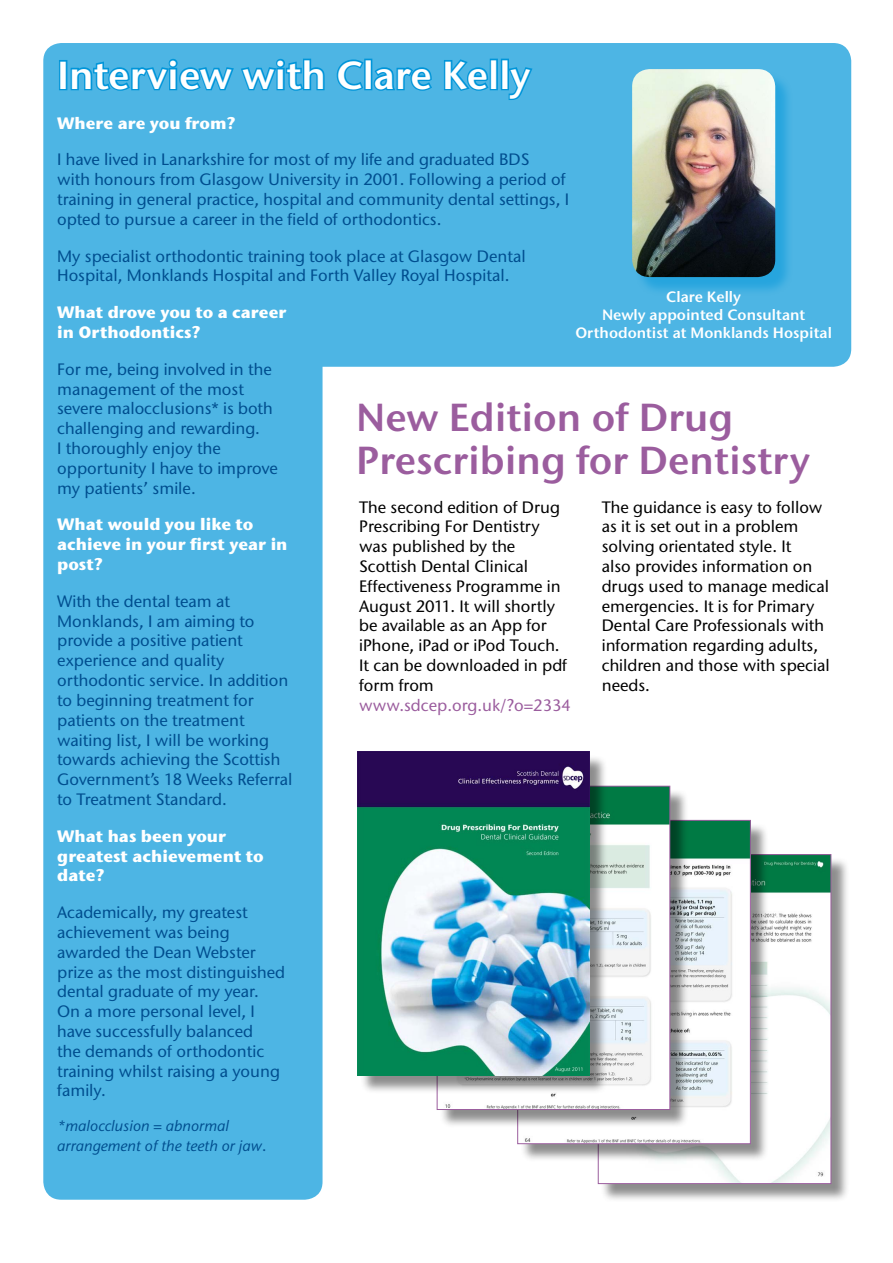
<style>
.page{position:relative;width:893px;height:1263px;background:#fff}
.page>*{position:absolute;margin:0;border:0;box-sizing:border-box;transform-origin:0 0}
.t1{font:39px/43.5px "Stone Sans ITC Semi";color:#9b5d9e}
.t2{font:39px "Stone Sans ITC Semi";color:#fff}
.t3{font:500 16.5px/19.8px "Stone Sans ITC";color:#004e8f}
.t4{font:500 16.5px/19.8px "Stone Sans ITC";color:#000}
.t5{font:700 16.5px/19.8px "Stone Sans ITC";color:#fff}
.t6{font:500 16.5px "Stone Sans ITC";color:#9b5d9e}
.t7{font:15px/18px "Stone Sans ITC Semi";color:#fff;text-align:center}
.t8{font:italic 500 15px/19.8px "Stone Sans ITC";color:#004e8f}
.s1{font-style:normal}
</style>
<div class="page">
<div style="left:255px;top:43px;width:596px;height:324px;background:#4db5e4;border-radius:18px"></div>
<div style="left:43px;top:43px;width:280px;height:1157px;background:#4db5e4;border-radius:18px"></div>
<div style="left:59px;top:60px;width:8px;height:30px;border:3px solid #0095d9"></div>
<svg style="left:70px;top:58px;width:255px;height:33px"></svg>
<svg style="left:336px;top:58px;width:30px;height:33px"></svg>
<div style="left:364px;top:59px;width:8px;height:31px;border:3px solid #0095d9"></div>
<svg style="left:372px;top:65px;width:60px;height:26px"></svg>
<svg style="left:444px;top:59px;width:46px;height:32px"></svg>
<div style="left:490px;top:59px;width:8px;height:31px;border:3px solid #0095d9"></div>
<div style="left:501px;top:59px;width:8px;height:31px;border:3px solid #0095d9"></div>
<svg style="left:506px;top:65px;width:27px;height:35px"></svg>
<div style="left:635px;top:71px;width:159px;height:225px;background:#0095d9;opacity:.5"></div>
<img style="left:632px;top:69px;width:143px;height:208px">
<div style="left:600px;top:857px;width:250px;height:345px;background:#000;opacity:.45"></div>
<img style="left:600px;top:856px;width:229px;height:326px">
<div style="left:520px;top:823px;width:249px;height:339px;background:#000;opacity:.45"></div>
<img style="left:520px;top:822px;width:228px;height:320px">
<div style="left:439px;top:788px;width:250px;height:340px;background:#000;opacity:.45"></div>
<img style="left:439px;top:788px;width:229px;height:320px">
<div style="left:360px;top:754px;width:248px;height:340px;background:#000;opacity:.45"></div>
<img style="left:358px;top:752px;width:231px;height:323px">
<h1 class="t2" style="left:57px;top:51px;width:475px">Interview with Clare Kelly</h1>
<p class="t5" style="left:57px;top:113px;width:180px">Where are you from?</p>
<p class="t3" style="left:57px;top:150px;width:513px">I have lived in Lanarkshire for most of my life and graduated BDS<br>with honours from Glasgow University in 2001. Following a period of training in general practice, hospital and community dental settings, I opted to pursue a career in the field of orthodontics.</p>
<p class="t3" style="left:57px;top:246px;width:470px">My specialist orthodontic training took place at Glasgow Dental<br>Hospital, Monklands Hospital and Forth Valley Royal Hospital.</p>
<p class="t5" style="left:57px;top:302px;width:231px">What drove you to a career in Orthodontics?</p>
<p class="t3" style="left:57px;top:359px;width:222px">For me, being involved in the management of the most severe malocclusions* is both challenging and rewarding.<br>I thoroughly enjoy the opportunity I have to improve my patients’ smile.</p>
<p class="t5" style="left:57px;top:514px;width:232px">What would you like to achieve in your first year in post?</p>
<p class="t3" style="left:57px;top:591px;width:237px">With the dental team at<br>Monklands, I am aiming to provide a positive patient experience and quality orthodontic service. In addition to beginning treatment for patients on the treatment waiting list, I will be working towards achieving the Scottish<br>Government’s 18 Weeks Referral to Treatment Standard.</p>
<p class="t5" style="left:57px;top:826px;width:208px">What has been your greatest achievement to date?</p>
<p class="t3" style="left:57px;top:902px;width:229px">Academically, my greatest achievement was being awarded the Dean Webster prize as the most distinguished dental graduate of my year.<br>On a more personal level, I have successfully balanced<br>the demands of orthodontic training whilst raising a young family.</p>
<p class="t8" style="left:57px;top:1116px;width:211px">*malocclusion = abnormal arrangement of the teeth or jaw<span class="s1">.</span></p>
<p class="t7" style="left:575px;top:288px;width:258px">Clare Kelly<br>Newly appointed Consultant<br>Orthodontist at Monklands Hospital</p>
<h1 class="t1" style="left:356px;top:395px;width:455px">New Edition of Drug<br>Prescribing for Dentistry</h1>
<p class="t4" style="left:359px;top:497px;width:210px">The second edition of Drug<br>Prescribing For Dentistry was published by the<br>Scottish Dental Clinical<br>Effectiveness Programme in<br>August 2011. It will shortly be available as an App for iPhone, iPad or iPod Touch.<br>It can be downloaded in pdf form from</p>
<p class="t6" style="left:359px;top:695px;width:213px">www.sdcep.org.uk/?o=2334</p>
<p class="t4" style="left:602px;top:497px;width:229px">The guidance is easy to follow as it is set out in a problem solving orientated style. It<br>also provides information on drugs used to manage medical emergencies. It is for Primary<br>Dental Care Professionals with information regarding adults, children and those with special needs.</p>
</div>
